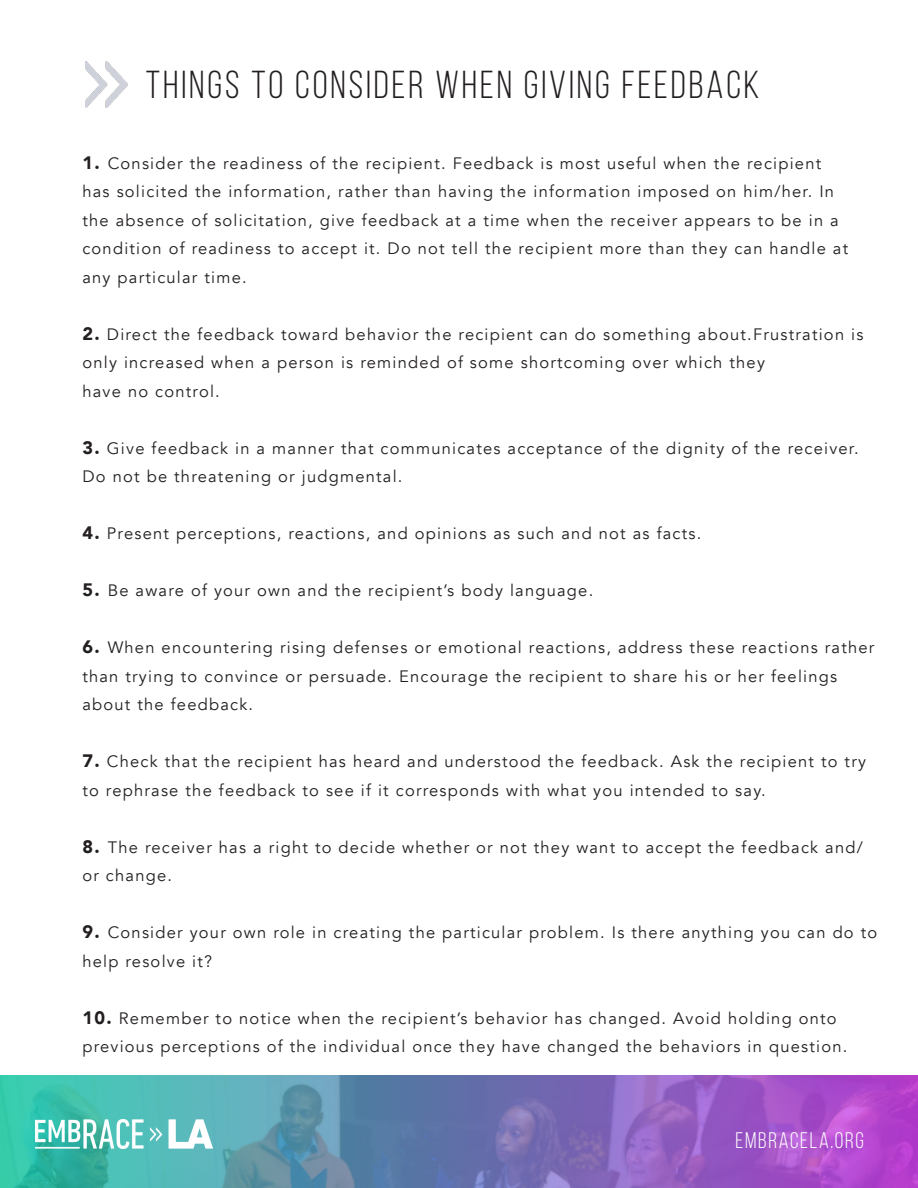
<style>
.page{position:relative;width:918px;height:1188px;background:#fff}
.page>*{position:absolute;margin:0;border:0;box-sizing:border-box;transform-origin:0 0}
.Main_Header{font:39px "Bebas Neue";letter-spacing:.075em;color:#231f20}
.Main_Header-2{font:22.5px "Bebas Neue";letter-spacing:.075em;color:#fff}
.Main_Parahraph{font:16.5px/28.5px "Avenir";letter-spacing:.075em;color:#231f20}
.s1{font-weight:900;font-size:18px}
</style>
<div class="page">
<img style="left:85px;top:62px;width:43px;height:45px">
<img style="left:0;top:1075px;width:918px;height:113px">
<img style="left:36px;top:1120px;width:176px;height:28px">
<p class="Main_Header" style="left:146px;top:64px;width:615px">THINGS TO CONSIDER WHEN GIVING FEEDBACK</p>
<p class="Main_Parahraph" style="left:82px;top:149px;width:767px"><span class="s1">1.</span> Consider the readiness of the recipient. Feedback is most useful when the recipient has solicited the information, rather than having the information imposed on him/her. In the absence of solicitation, give feedback at a time when the receiver appears to be in a condition of readiness to accept it. Do not tell the recipient more than they can handle at any particular time.</p>
<p class="Main_Parahraph" style="left:82px;top:320px;width:783px"><span class="s1">2.</span> Direct the feedback toward behavior the recipient can do something about.Frustration is only increased when a person is reminded of some shortcoming over which they</p>
<p class="Main_Parahraph" style="left:82px;top:377px;width:139px">have no control.</p>
<p class="Main_Parahraph" style="left:82px;top:434px;width:778px"><span class="s1">3.</span> Give feedback in a manner that communicates acceptance of the dignity of the receiver.<br>Do not be threatening or judgmental.</p>
<p class="Main_Parahraph" style="left:82px;top:520px;width:621px"><span class="s1">4.</span> Present perceptions, reactions, and opinions as such and not as facts.</p>
<p class="Main_Parahraph" style="left:82px;top:577px;width:512px"><span class="s1">5.</span> Be aware of your own and the recipient’s body language.</p>
<p class="Main_Parahraph" style="left:82px;top:634px;width:794px"><span class="s1">6.</span> When encountering rising defenses or emotional reactions, address these reactions rather than trying to convince or persuade. Encourage the recipient to share his or her feelings about the feedback.</p>
<p class="Main_Parahraph" style="left:82px;top:748px;width:785px"><span class="s1">7.</span> Check that the recipient has heard and understood the feedback. Ask the recipient to try to rephrase the feedback to see if it corresponds with what you intended to say.</p>
<p class="Main_Parahraph" style="left:82px;top:833px;width:782px"><span class="s1">8.</span> The receiver has a right to decide whether or not they want to accept the feedback and/ or change.</p>
<p class="Main_Parahraph" style="left:82px;top:919px;width:796px"><span class="s1">9.</span> Consider your own role in creating the particular problem. Is there anything you can do to help resolve it?</p>
<p class="Main_Parahraph" style="left:82px;top:1004px;width:767px"><span class="s1">10.</span> Remember to notice when the recipient’s behavior has changed. Avoid holding onto previous perceptions of the individual once they have changed the behaviors in question.</p>
<p class="Main_Header-2" style="left:736px;top:1128px;width:130px">EMBRACELA.ORG</p>
</div>
